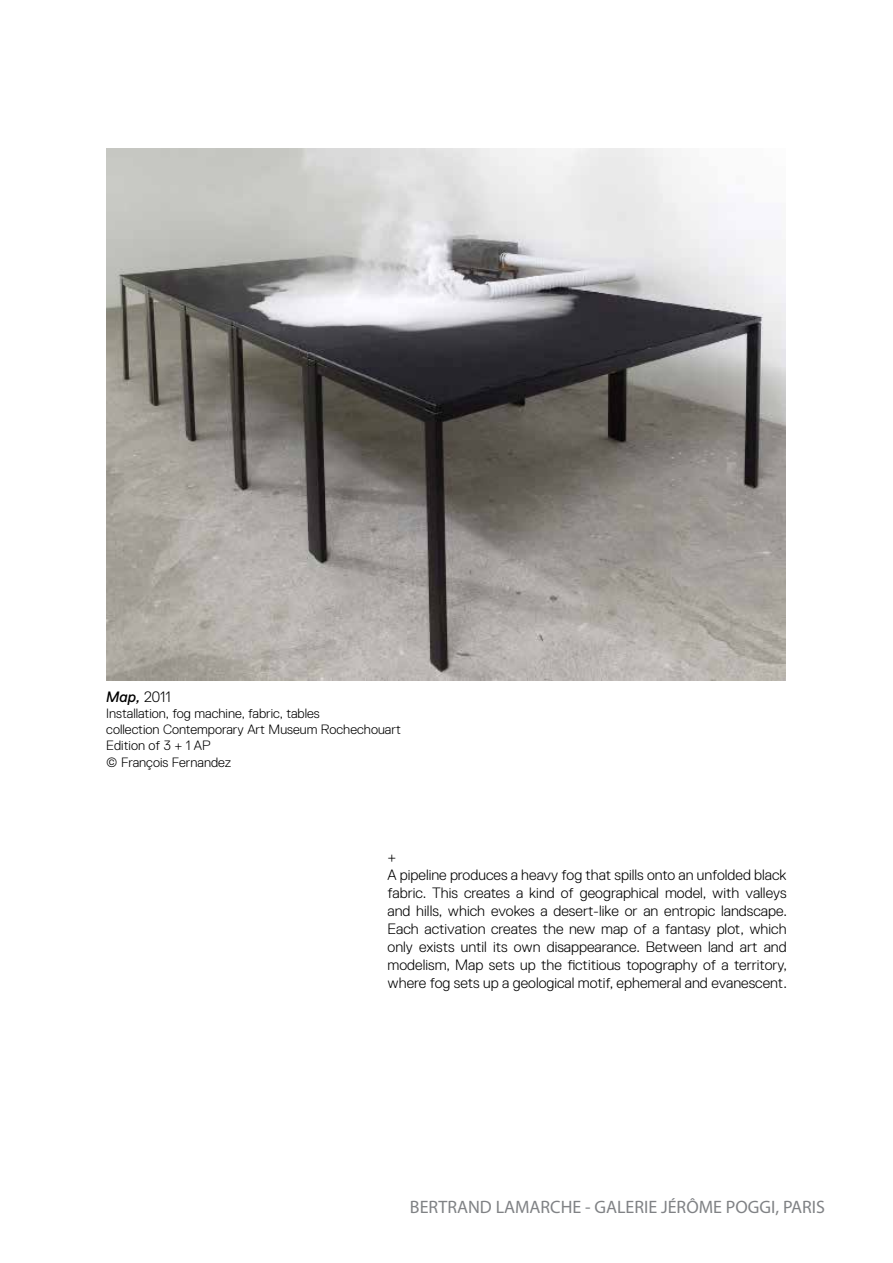
<style>
.page{position:relative;width:893px;height:1263px;background:#fff}
.page>*{position:absolute;margin:0;border:0;box-sizing:border-box;transform-origin:0 0}
.t1{font:18px "Myriad Pro";color:#808285}
.t2{font:300 15px/18px "Replica Pro";color:#000}
.t3{font:italic 15px "Replica Pro";color:#000}
.t4{font:300 13.5px/16.2px "Replica Pro";color:#000}
.s1{font-weight:300;font-style:normal}
</style>
<div class="page">
<img style="left:106px;top:149px;width:679px;height:531px">
<p class="t3" style="left:106px;top:688px;width:66px">Map, <span class="s1">2011</span></p>
<p class="t4" style="left:106px;top:705px;width:296px">Installation, fog machine, fabric, tables<br>collection Contemporary Art Museum Rochechouart Edition of 3 + 1 AP<br>© François Fernandez</p>
<p class="t2" style="left:388px;top:848px;width:401px">+<br>A pipeline produces a heavy fog that spills onto an unfolded black fabric. This creates a kind of geographical model, with valleys and hills, which evokes a desert-like or an entropic landscape.<br>Each activation creates the new map of a fantasy plot, which only exists until its own disappearance. Between land art and modelism, Map sets up the fictitious topography of a territory, where fog sets up a geological motif, ephemeral and evanescent.</p>
<p class="t1" style="left:410px;top:1195px;width:416px">BERTRAND LAMARCHE - GALERIE JÉRÔME POGGI, PARIS</p>
</div>
